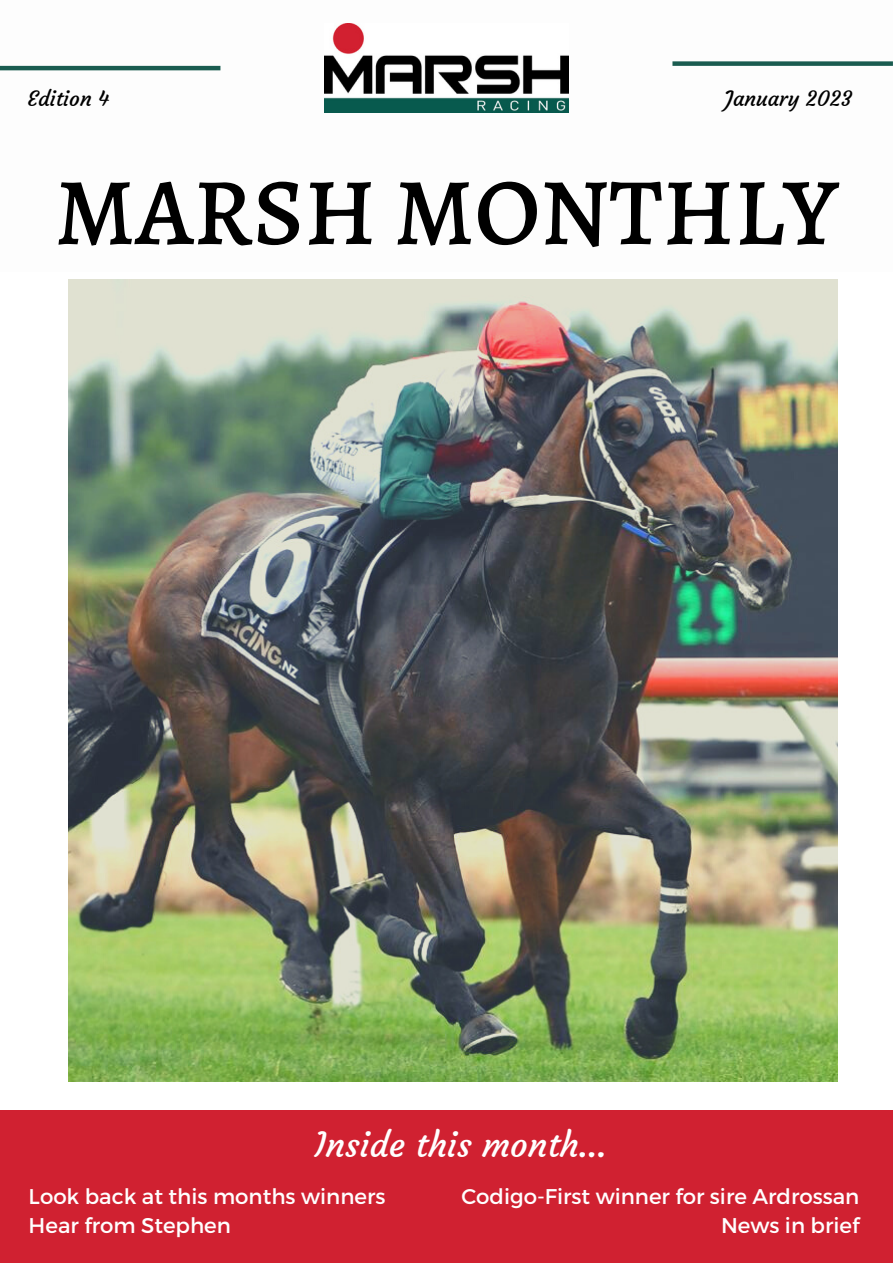
<style>
.page{position:relative;width:893px;height:1264px;background:#fff}
.page>*{position:absolute;margin:0;border:0;box-sizing:border-box;transform-origin:0 0}
.t1{font:500 95.7px "Alegreya";color:#000}
.t2{font:34.5px "Courgette";color:#fff}
.t3{font:21.3px/29.2px "Montserrat";color:#fff}
.t4{font:21px "Courgette";color:#000}
</style>
<div class="page">
<img style="left:68px;top:279px;width:769px;height:802px">
<img style="left:324px;top:23px;width:244px;height:89px">
<hr style="left:0;top:66px;width:220px;height:4px;background:#1a5c50">
<div style="left:672px;top:61px;width:220px;height:5px;background:#1a5c50"></div>
<div style="left:0;top:1110px;width:892px;height:152px;background:#d02131"></div>
<p class="t4" style="left:27px;top:85px;width:83px">Edition 4</p>
<p class="t4" style="left:724px;top:85px;width:129px">January 2023</p>
<h1 class="t1" style="left:55px;top:147px;width:784px">MARSH MONTHLY</h1>
<h2 class="t2" style="left:314px;top:1123px;width:294px">Inside this month...</h2>
<p class="t3" style="left:29px;top:1180px;width:358px">Look back at this months winners<br>Hear from Stephen</p>
<p class="t3" style="left:461px;top:1180px;width:399px;text-align:right">Codigo-First winner for sire Ardrossan<br>News in brief</p>
</div>
